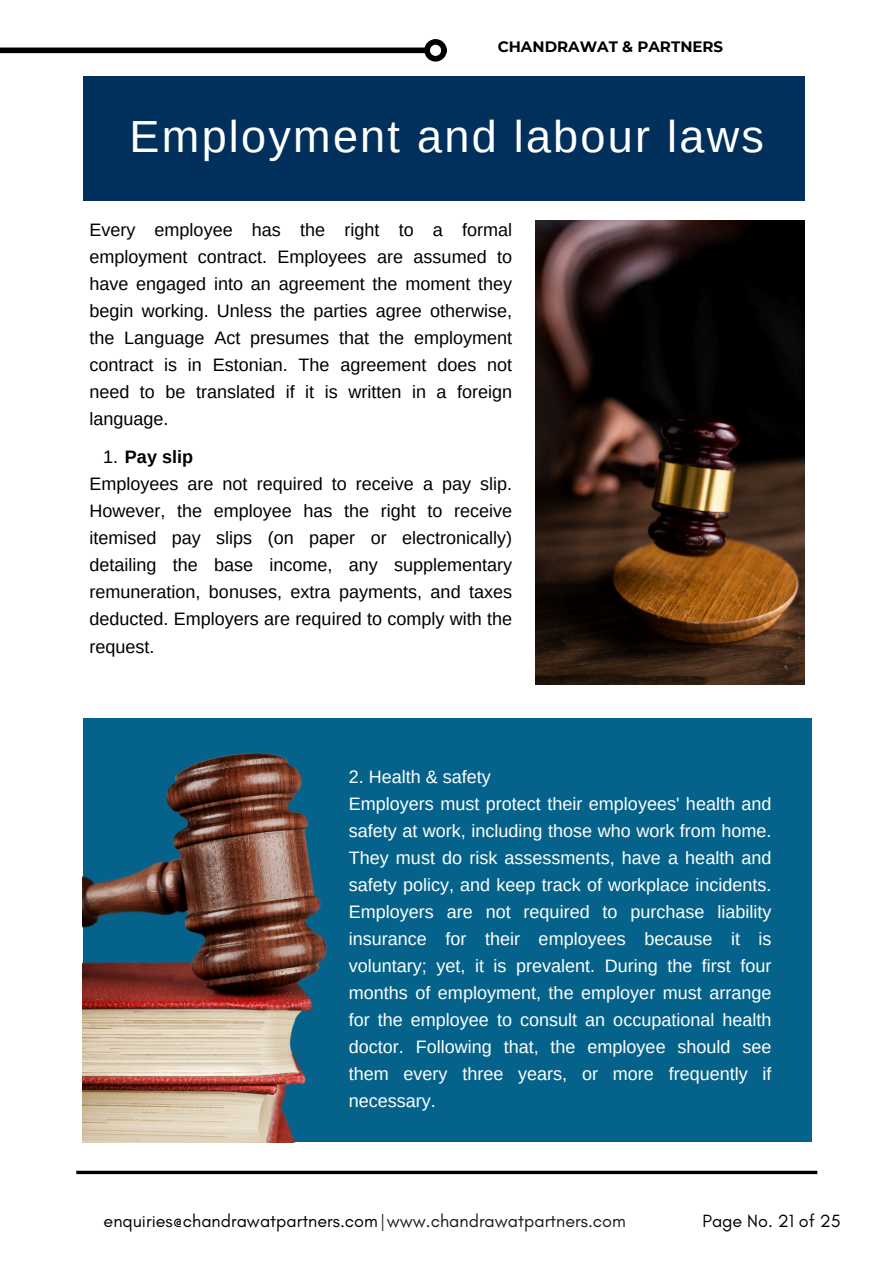
<style>
.page{position:relative;width:894px;height:1264px;background:#fff}
.page>*{position:absolute;margin:0;border:0;box-sizing:border-box;transform-origin:0 0}
.t1{font:45px "Arimo";letter-spacing:.05em;color:#fff}
.t2{font:18px/27px "Arimo";color:#000;text-align:justify}
.t3{font:18px/27px "Arimo";color:#fff}
.t4{font:18px "Glacial Indifference";color:#000}
.t5{font:700 18px "Arimo";color:#000}
.t6{font:700 15px "Montserrat";color:#000}
.s1{font-weight:400}
.s2{color:#201917}
</style>
<div class="page">
<div style="left:83px;top:718px;width:728px;height:423px;background:#05638b"></div>
<img style="left:535px;top:220px;width:269px;height:464px">
<img style="left:83px;top:752px;width:269px;height:390px">
<div style="left:0;top:48px;width:425px;height:5px;background:#000"></div>
<div style="left:424px;top:39px;width:22px;height:23px;border:6px solid #000;border-radius:50%"></div>
<div style="left:83px;top:76px;width:721px;height:125px;background:#00305b"></div>
<svg style="left:76px;top:1170px;width:741px;height:4px;background:#2f2f2f"></svg>
<p class="t6" style="left:497px;top:37px;width:227px">CHANDRAWAT &amp; PARTNERS</p>
<p class="t1" style="left:130px;top:112px;width:635px">Employment and labour laws</p>
<p class="t2" style="left:89px;top:216px;width:424px">Every employee has the right to a formal employment contract. Employees are assumed to have engaged into an agreement the moment they begin working. Unless the parties agree otherwise, the Language Act presumes that the employment contract is in Estonian. The agreement does not need to be translated if it is written in a foreign language.</p>
<p class="t5" style="left:103px;top:447px;width:91px"><span class="s1">1.</span> Pay slip</p>
<h1 class="t2" style="left:89px;top:470px;width:424px">Employees are not required to receive a pay slip.<br>However, the employee has the right to receive itemised pay slips (on paper or electronically) detailing the base income, any supplementary remuneration, bonuses, extra payments, and taxes deducted. Employers are required to comply with the request.</h1>
<h2 class="t3" style="left:348px;top:763px;width:424px">2. Health &amp; safety<br>Employers must protect their employees' health and safety at work, including those who work from home.<br>They must do risk assessments, have a health and safety policy, and keep track of workplace incidents.<br>Employers are not required to purchase liability insurance for their employees because it is voluntary; yet, it is prevalent. During the first four months of employment, the employer must arrange for the employee to consult an occupational health doctor. Following that, the employee should see them every three years, or more frequently if necessary.</h2>
<h2 class="t4" style="left:103px;top:1210px;width:523px">enquiries@chandrawatpartners.com <span class="s2">|www.chandrawatpartners.com</span></h2>
<p class="t4" style="left:702px;top:1210px;width:140px">Page No. 21 of 25</p>
</div>
